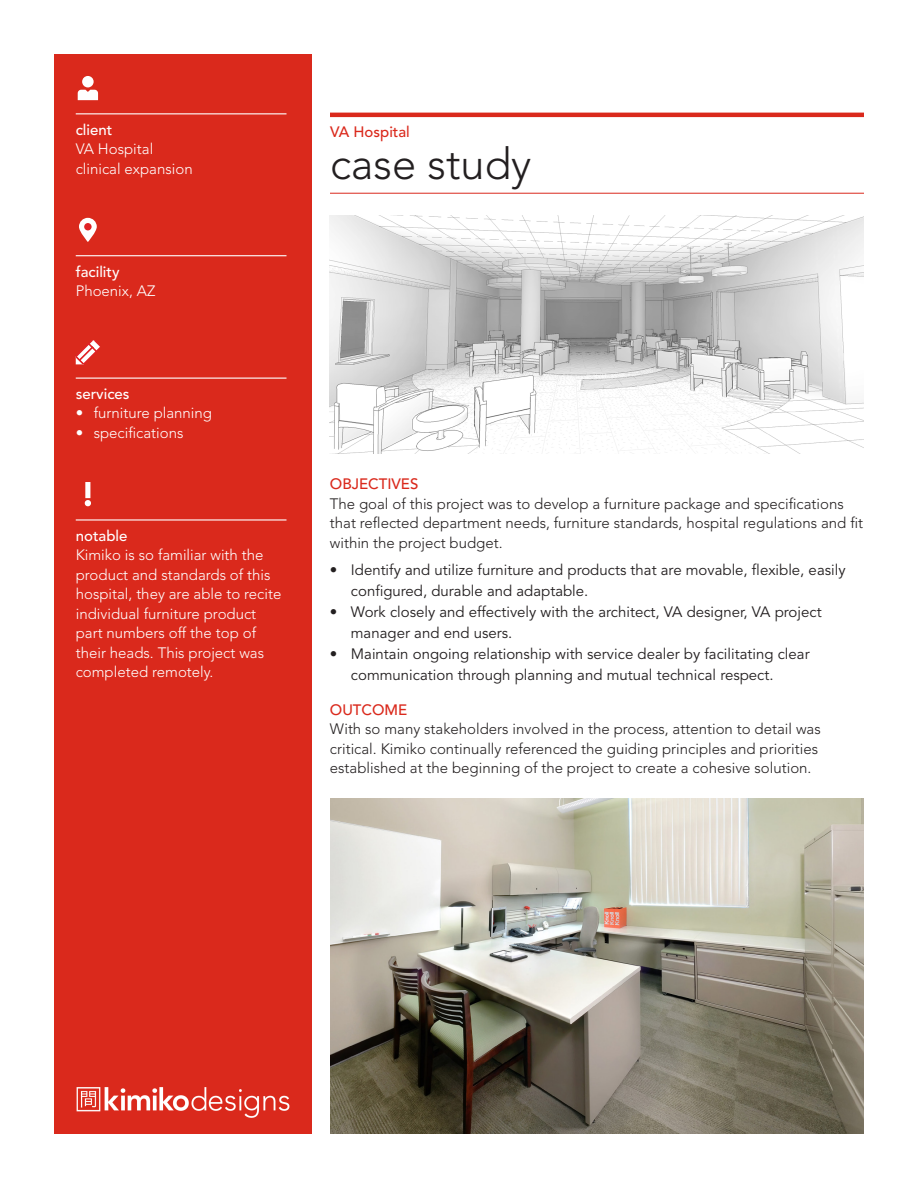
<style>
.page{position:relative;width:918px;height:1188px;background:#fff}
.page>*{position:absolute;margin:0;border:0;box-sizing:border-box;transform-origin:0 0}
.Case_Study_Title{font:300 43.5px "Avenir LT Std";color:#231f20}
.Body{font:300 15px/19.5px "Avenir LT Std";color:#231f20}
.t1{font:15px/21px "Avenir LT Std";color:#231f20}
.case_study_-_client{font:300 15px/19.5px "Avenir LT Std";color:#fff}
.Sidebar_Body{font:300 15px/19.5px "Avenir LT Std";color:#fff}
.Sidebar_Header{font:500 15px "Avenir LT Std";color:#fff}
.Subheader{font:500 15px "Avenir LT Std";color:#da291c}
.Client_Name_Above_Ca{font:500 15px "Avenir LT Std";color:#da291c}
</style>
<div class="page">
<div style="left:54px;top:54px;width:258px;height:1080px;background:#da291c"></div>
<img style="left:76px;top:1087px;width:214px;height:31px">
<hr style="left:76px;top:113px;width:210px;height:1px;background:#fff">
<hr style="left:76px;top:255px;width:210px;height:1px;background:#fff">
<hr style="left:76px;top:378px;width:210px;height:1px;background:#fff">
<hr style="left:76px;top:519px;width:210px;height:2px;background:#fff">
<div style="left:82px;top:76px;width:12px;height:11px;background:#fff;border-radius:50%"></div>
<svg style="left:78px;top:90px;width:20px;height:10px"></svg>
<svg style="left:79px;top:218px;width:18px;height:24px"></svg>
<div style="left:84px;top:223px;width:8px;height:7px;background:#e02225;border-radius:50%"></div>
<svg style="left:76px;top:340px;width:24px;height:24px"></svg>
<svg style="left:85px;top:482px;width:6px;height:24px"></svg>
<hr style="left:330px;top:113px;width:534px;height:4px;background:#da291c">
<hr style="left:330px;top:193px;width:534px;height:1px;background:#da291c">
<img style="left:330px;top:799px;width:534px;height:335px">
<img style="left:330px;top:215px;width:534px;height:239px">
<p class="Sidebar_Header" style="left:76px;top:121px;width:38px">client</p>
<p class="Sidebar_Body" style="left:76px;top:139px;width:118px">VA Hospital clinical expansion</p>
<p class="Sidebar_Header" style="left:76px;top:263px;width:45px">facility</p>
<p class="Sidebar_Body" style="left:76px;top:281px;width:81px">Phoenix, AZ</p>
<p class="Sidebar_Header" style="left:76px;top:385px;width:55px">services</p>
<p class="case_study_-_client" style="left:76px;top:404px;width:138px">• furniture planning</p>
<p class="case_study_-_client" style="left:76px;top:423px;width:109px">• specifications</p>
<p class="Sidebar_Header" style="left:76px;top:527px;width:53px">notable</p>
<p class="case_study_-_client" style="left:76px;top:545px;width:207px">Kimiko is so familiar with the product and standards of this hospital, they are able to recite individual furniture product part numbers off the top of their heads. This project was completed remotely.</p>
<p class="Client_Name_Above_Ca" style="left:330px;top:123px;width:81px">VA Hospital</p>
<p class="Case_Study_Title" style="left:330px;top:139px;width:203px">case study</p>
<p class="Subheader" style="left:330px;top:475px;width:90px">OBJECTIVES</p>
<p class="Body" style="left:330px;top:494px;width:535px">The goal of this project was to develop a furniture package and specifications that reflected department needs, furniture standards, hospital regulations and fit within the project budget.</p>
<p class="t1" style="left:351px;top:560px;width:496px;text-indent:-21px">• Identify and utilize furniture and products that are movable, flexible, easily configured, durable and adaptable.</p>
<p class="t1" style="left:351px;top:602px;width:472px;text-indent:-21px">• Work closely and effectively with the architect, VA designer, VA project manager and end users.</p>
<p class="t1" style="left:351px;top:644px;width:460px;text-indent:-21px">• Maintain ongoing relationship with service dealer by facilitating clear communication through planning and mutual technical respect.</p>
<p class="Subheader" style="left:330px;top:701px;width:79px">OUTCOME</p>
<p class="Body" style="left:330px;top:719px;width:492px">With so many stakeholders involved in the process, attention to detail was critical. Kimiko continually referenced the guiding principles and priorities established at the beginning of the project to create a cohesive solution.</p>
</div>
